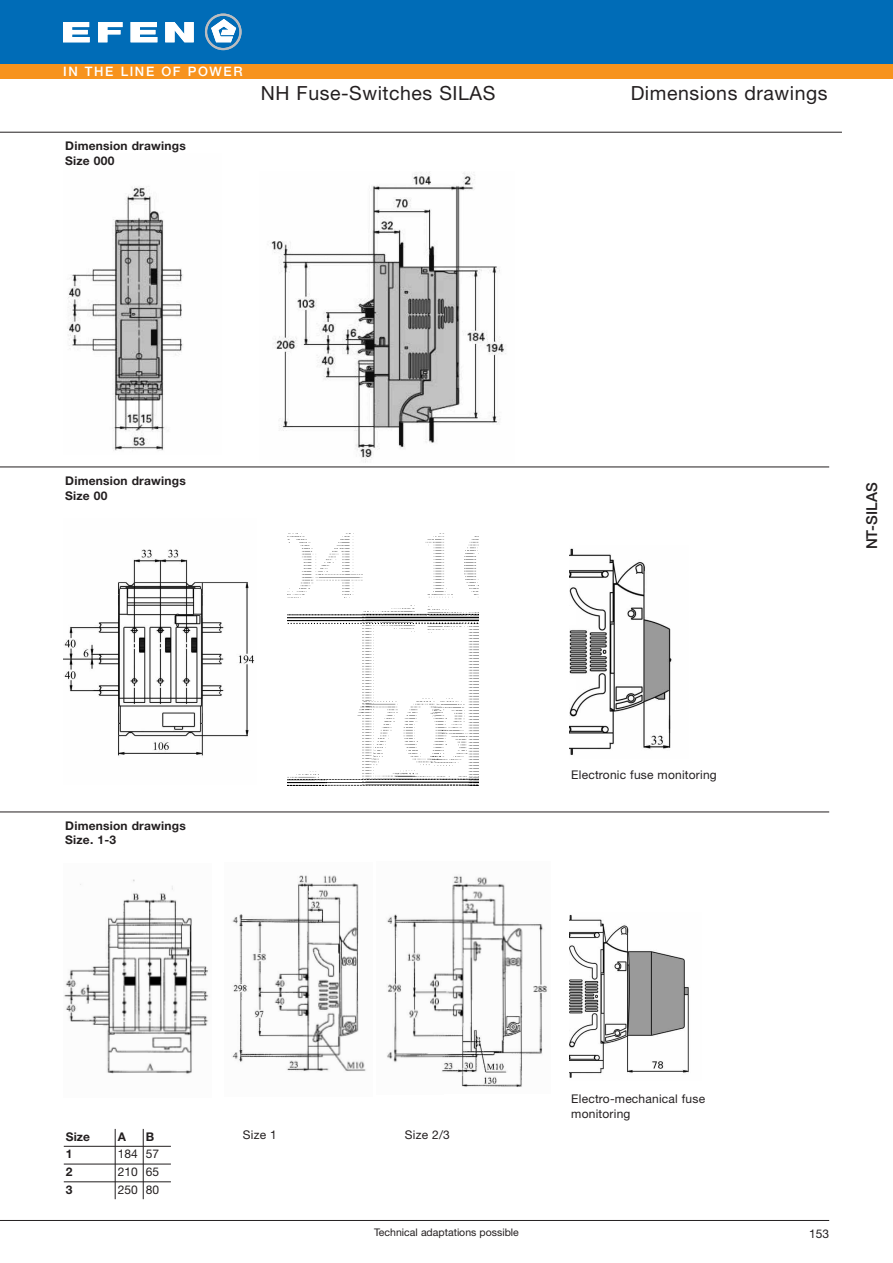
<style>
.page{position:relative;width:893px;height:1263px;background:#fff}
.page>*{position:absolute;margin:0;border:0;box-sizing:border-box;transform-origin:0 0}
.t1{font:19.5px "Helvetica Neue LT";letter-spacing:.03em;color:#231f20}
.t2{font:500 15px "Helvetica Neue LT";letter-spacing:.01em;color:#231f20}
.t3{font:500 13.05px "Helvetica Neue LT";letter-spacing:.12em;color:#fff}
.t4{font:12px/14.7px "Helvetica Neue LT";letter-spacing:.015em;color:#231f20}
.t5{font:700 12px/14.7px "Helvetica Neue LT";letter-spacing:.015em;color:#231f20}
.t6{font:10.5px "Helvetica Neue LT";color:#231f20}
</style>
<div class="page">
<div style="left:0;top:64px;width:893px;height:15px;background:#f7931d"></div>
<div style="left:0;top:0;width:893px;height:64px;background:#006cb7"></div>
<hr style="left:0;top:132px;width:842px;height:1px;background:#231f20">
<hr style="left:0;top:1220px;width:829px;height:1px;background:#231f20">
<svg style="left:211px;top:19px;width:25px;height:23px"></svg>
<div style="left:205px;top:14px;width:37px;height:36px;border:2px solid #bcbdc0;border-radius:50%"></div>
<svg style="left:63px;top:22px;width:27px;height:20px"></svg>
<svg style="left:98px;top:22px;width:25px;height:20px"></svg>
<svg style="left:131px;top:22px;width:26px;height:20px"></svg>
<svg style="left:165px;top:22px;width:29px;height:20px"></svg>
<img style="left:67px;top:187px;width:116px;height:264px">
<img style="left:270px;top:172px;width:236px;height:290px">
<img style="left:64px;top:549px;width:191px;height:207px">
<img style="left:288px;top:533px;width:190px;height:252px">
<hr style="left:0;top:467px;width:829px;height:1px;background:#231f20">
<hr style="left:0;top:811px;width:829px;height:1px;background:#231f20">
<img style="left:64px;top:879px;width:145px;height:195px">
<img style="left:232px;top:875px;width:134px;height:196px">
<img style="left:387px;top:876px;width:160px;height:211px">
<img style="left:570px;top:548px;width:102px;height:207px">
<img style="left:570px;top:914px;width:119px;height:164px">
<hr style="left:115px;top:1129px;width:1px;height:70px;background:#231f20">
<hr style="left:143px;top:1129px;width:1px;height:70px;background:#231f20">
<hr style="left:64px;top:1146px;width:107px;height:1px;background:#231f20">
<hr style="left:64px;top:1164px;width:107px;height:1px;background:#231f20">
<hr style="left:64px;top:1181px;width:107px;height:1px;background:#231f20">
<div style="left:535px;top:606px;width:41px;height:18px;background:#fff"></div>
<div style="left:535px;top:679px;width:41px;height:19px;background:#fff"></div>
<p class="t3" style="left:63px;top:66px;width:181px">IN THE LINE OF POWER</p>
<p class="t5" style="left:65px;top:140px;width:122px">Dimension drawings<br>Size 000</p>
<h1 class="t1" style="left:261px;top:87px;width:236px">NH Fuse-Switches SILAS</h1>
<h1 class="t1" style="left:631px;top:87px;width:198px">Dimensions drawings</h1>
<p class="t5" style="left:65px;top:474px;width:122px">Dimension drawings<br>Size 00</p>
<p class="t5" style="left:65px;top:819px;width:122px">Dimension drawings<br>Size. 1-3</p>
<p class="t4" style="left:571px;top:768px;width:147px">Electronic fuse monitoring</p>
<p class="t2" style="left:866px;top:549px;width:69px;rotate:-90deg">NT-SILAS</p>
<p class="t5" style="left:66px;top:1130px;width:25px">Size</p>
<p class="t5" style="left:118px;top:1130px;width:10px">A</p>
<p class="t5" style="left:146px;top:1130px;width:10px">B</p>
<p class="t5" style="left:66px;top:1148px;width:8px">1</p>
<p class="t4" style="left:118px;top:1148px;width:43px">184 57</p>
<p class="t5" style="left:66px;top:1165px;width:8px">2</p>
<p class="t4" style="left:118px;top:1165px;width:43px">210 65</p>
<p class="t5" style="left:66px;top:1183px;width:8px">3</p>
<p class="t4" style="left:118px;top:1183px;width:43px">250 80</p>
<p class="t4" style="left:243px;top:1128px;width:35px">Size 1</p>
<p class="t4" style="left:405px;top:1128px;width:47px">Size 2/3</p>
<p class="t6" style="left:374px;top:1229px;width:146px">Technical adaptations possible</p>
<p class="t4" style="left:571px;top:1092px;width:135px">Electro-mechanical fuse monitoring</p>
<p class="t4" style="left:809px;top:1227px;width:22px">153</p>
</div>
